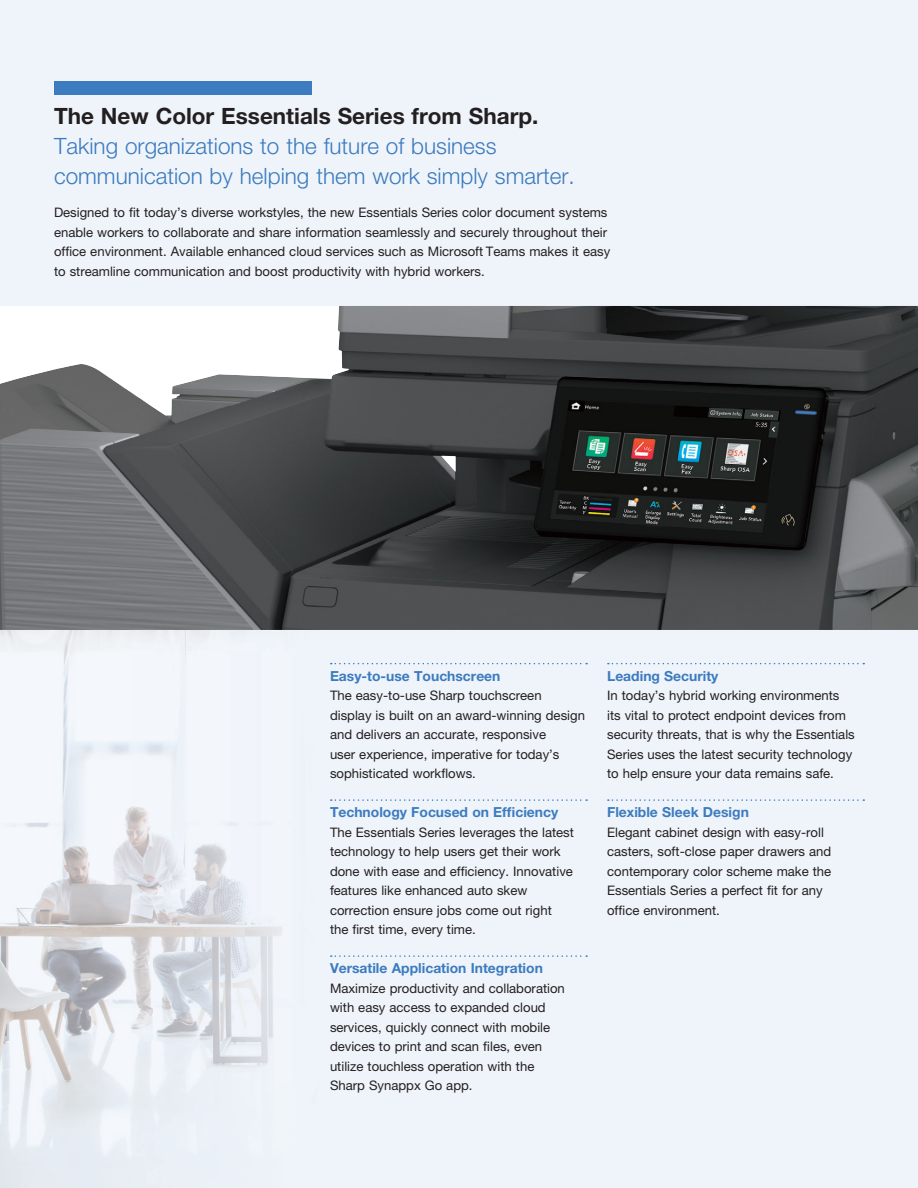
<style>
.page{position:relative;width:918px;height:1188px;background:#eff4fa}
.page>*{position:absolute;margin:0;border:0;box-sizing:border-box;transform-origin:0 0}
.t1{font:300 22.5px/30px "Helvetica Neue LT Std";color:#3c7bbf}
.t2{font:700 22.5px "Helvetica Neue LT Std";color:#231f20}
.t3{font:700 13.8px "Helvetica Neue LT Std";color:#3c7bbf}
.t4{font:13.2px/19.5px "Helvetica Neue LT Std";color:#231f20}
</style>
<div class="page">
<img style="left:0;top:630px;width:562px;height:558px">
<div style="left:54px;top:81px;width:258px;height:13px;background:#3c7bbf"></div>
<svg style="left:331px;top:663px;width:256px;height:1px"></svg>
<svg style="left:331px;top:799px;width:256px;height:2px"></svg>
<svg style="left:331px;top:955px;width:256px;height:2px"></svg>
<svg style="left:608px;top:663px;width:256px;height:1px"></svg>
<svg style="left:608px;top:799px;width:256px;height:2px"></svg>
<img style="left:0;top:306px;width:918px;height:324px">
<h1 class="t2" style="left:54px;top:102px;width:486px">The New Color Essentials Series from Sharp.</h1>
<h1 class="t1" style="left:54px;top:131px;width:522px">Taking organizations to the future of business communication by helping them work simply smarter.</h1>
<p class="t4" style="left:54px;top:202px;width:558px">Designed to fit today’s diverse workstyles, the new Essentials Series color document systems enable workers to collaborate and share information seamlessly and securely throughout their office environment. Available enhanced cloud services such as Microsoft Teams makes it easy to streamline communication and boost productivity with hybrid workers.</p>
<p class="t3" style="left:330px;top:667px;width:172px">Easy-to-use Touchscreen</p>
<p class="t4" style="left:330px;top:685px;width:257px">The easy-to-use Sharp touchscreen display is built on an award-winning design and delivers an accurate, responsive<br>user experience, imperative for today’s sophisticated workflows.</p>
<p class="t3" style="left:330px;top:804px;width:230px">Technology Focused on Efficiency</p>
<p class="t4" style="left:330px;top:822px;width:245px">The Essentials Series leverages the latest technology to help users get their work done with ease and efficiency. Innovative features like enhanced auto skew correction ensure jobs come out right<br>the first time, every time.</p>
<p class="t3" style="left:330px;top:960px;width:214px">Versatile Application Integration</p>
<p class="t4" style="left:330px;top:978px;width:236px">Maximize productivity and collaboration with easy access to expanded cloud services, quickly connect with mobile devices to print and scan files, even utilize touchless operation with the Sharp Synappx Go app.</p>
<p class="t3" style="left:607px;top:667px;width:113px">Leading Security</p>
<p class="t4" style="left:607px;top:685px;width:249px">In today’s hybrid working environments its vital to protect endpoint devices from security threats, that is why the Essentials Series uses the latest security technology to help ensure your data remains safe.</p>
<p class="t3" style="left:607px;top:804px;width:143px">Flexible Sleek Design</p>
<p class="t4" style="left:607px;top:822px;width:226px">Elegant cabinet design with easy-roll casters, soft-close paper drawers and contemporary color scheme make the Essentials Series a perfect fit for any office environment.</p>
</div>
